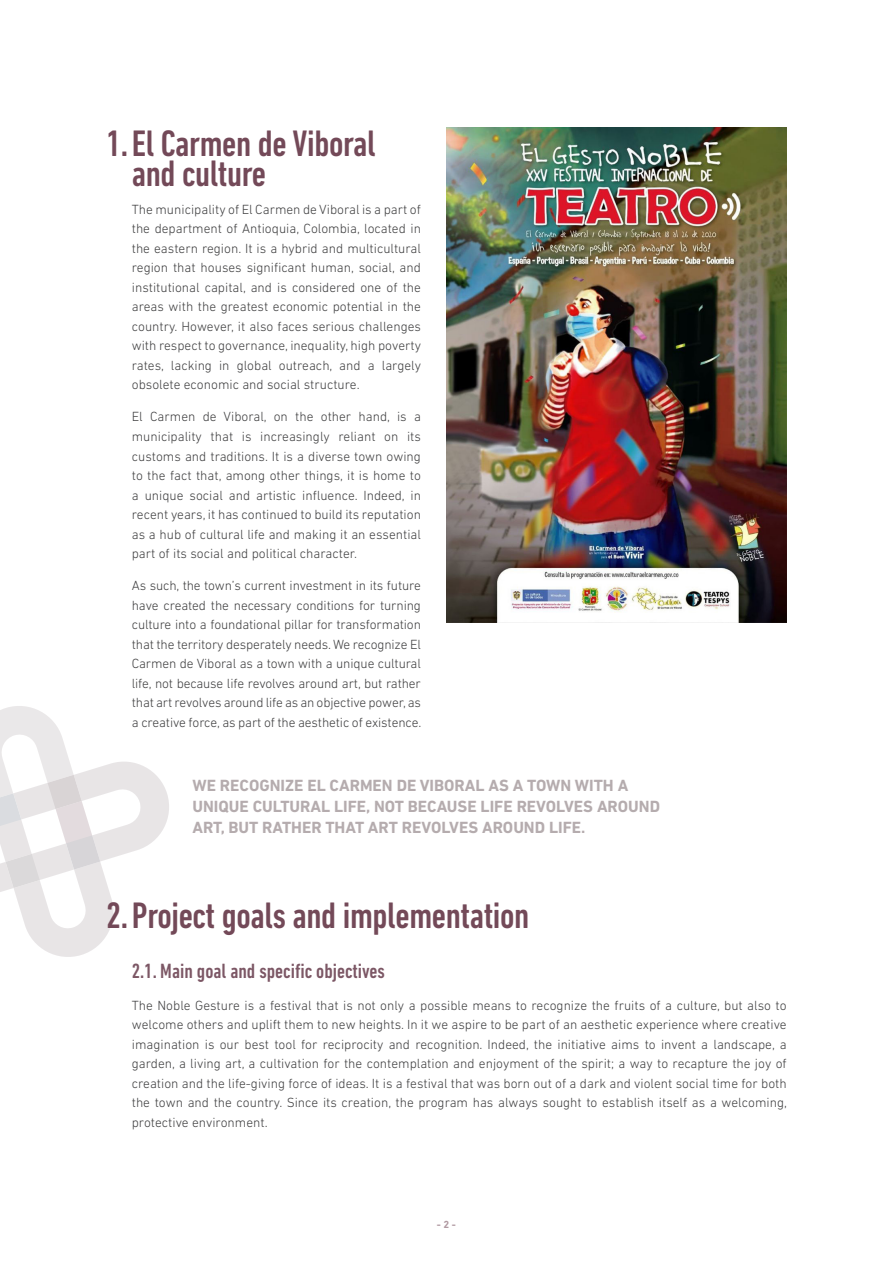
<style>
.page{position:relative;width:893px;height:1263px;background:#fff}
.page>*{position:absolute;margin:0;border:0;box-sizing:border-box;transform-origin:0 0}
.TITULAR_1{font:500 condensed 37.5px/30px "DIN Next LT Pro";letter-spacing:-.01em;color:#734958}
.Titular_1_1{font:500 condensed 21px "DIN Next LT Pro";color:#7c5765}
.DESTACATS{font:700 16.5px/21px "DIN Next LT Pro";color:#b5acae}
.Text_Base{font:300 13.5px/19.5px "DIN Next LT Pro";color:#3e3e3f;text-align:justify}
.num_pg{font:700 10.5px "DIN Next LT Pro";color:#b19aa2}
</style>
<div class="page">
<svg style="left:0;top:706px;width:169px;height:251px"></svg>
<img style="left:446px;top:128px;width:341px;height:495px">
<p class="TITULAR_1" style="left:132px;top:128px;width:245px;text-indent:-26px">1.El Carmen de Viboral and culture</p>
<p class="Text_Base" style="left:132px;top:199px;width:291px">The municipality of El Carmen de Viboral is a part of the department of Antioquia, Colombia, located in the eastern region. It is a hybrid and multicultural region that houses significant human, social, and institutional capital, and is considered one of the areas with the greatest economic potential in the country. However, it also faces serious challenges with respect to governance, inequality, high poverty rates, lacking in global outreach, and a largely obsolete economic and social structure.</p>
<p class="Text_Base" style="left:132px;top:407px;width:291px">El Carmen de Viboral, on the other hand, is a municipality that is increasingly reliant on its customs and traditions. It is a diverse town owing to the fact that, among other things, it is home to a unique social and artistic influence. Indeed, in recent years, it has continued to build its reputation as a hub of cultural life and making it an essential part of its social and political character.</p>
<p class="Text_Base" style="left:132px;top:576px;width:291px">As such, the town’s current investment in its future have created the necessary conditions for turning culture into a foundational pillar for transformation that the territory desperately needs. We recognize El Carmen de Viboral as a town with a unique cultural life, not because life revolves around art, but rather that art revolves around life as an objective power, as a creative force, as part of the aesthetic of existence.</p>
<p class="DESTACATS" style="left:192px;top:775px;width:469px">WE RECOGNIZE EL CARMEN DE VIBORAL AS A TOWN WITH A<br>UNIQUE CULTURAL LIFE, NOT BECAUSE LIFE REVOLVES AROUND<br>ART, BUT RATHER THAT ART REVOLVES AROUND LIFE.</p>
<p class="TITULAR_1" style="left:106px;top:900px;width:425px">2.Project goals and implementation</p>
<p class="Titular_1_1" style="left:132px;top:959px;width:255px">2.1. Main goal and specific objectives</p>
<p class="Text_Base" style="left:132px;top:995px;width:657px">The Noble Gesture is a festival that is not only a possible means to recognize the fruits of a culture, but also to welcome others and uplift them to new heights. In it we aspire to be part of an aesthetic experience where creative imagination is our best tool for reciprocity and recognition. Indeed, the initiative aims to invent a landscape, a garden, a living art, a cultivation for the contemplation and enjoyment of the spirit; a way to recapture the joy of creation and the life-giving force of ideas. It is a festival that was born out of a dark and violent social time for both the town and the country. Since its creation, the program has always sought to establish itself as a welcoming, protective environment.</p>
<p class="num_pg" style="left:437px;top:1218px;width:21px">- 2 -</p>
</div>
